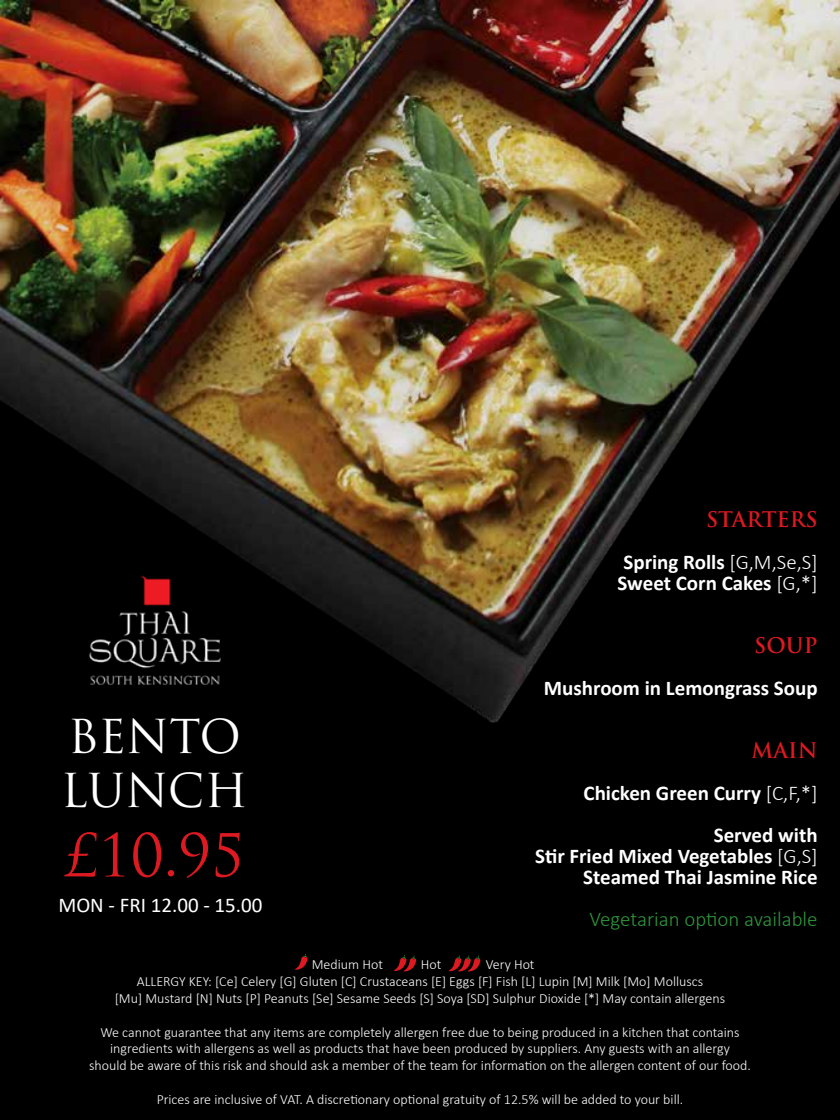
<style>
.page{position:relative;width:840px;height:1120px;background:#fff}
.page>*{position:absolute;margin:0;border:0;box-sizing:border-box;transform-origin:0 0}
.t1{font:57.75px "Trajan Pro";color:#dd1921}
.t2{font:45.5px/54.6px "Trajan Pro";letter-spacing:-.005em;color:#fff}
.t3{font:700 21px/21px "Calibri";color:#fff;text-align:right}
.t4{font:300 21px "Calibri";color:#2e953b}
.t5{font:21px "Calibri";color:#fff}
.t6{font:700 21px "Trajan Pro";color:#dd1921}
.t7{font:300 14px/16.8px "Calibri";color:#fff;text-align:center}
.s1{font-weight:300}
</style>
<div class="page">
<div style="left:1px;top:1px;width:838px;height:1118px;background:#000"></div>
<svg style="left:449px;top:955px;width:31px;height:17px"></svg>
<svg style="left:394px;top:955px;width:22px;height:17px"></svg>
<svg style="left:295px;top:954px;width:13px;height:16px"></svg>
<img style="left:0;top:0;width:840px;height:763px">
<img style="left:70px;top:560px;width:169px;height:143px">
<h3 class="t6" style="left:706px;top:506px;width:113px">STARTERS</h3>
<h3 class="t3" style="left:618px;top:551px;width:202px;text-align:left">Spring Rolls <span class="s1">[G,M,Se,S]<br></span>Sweet Corn Cakes <span class="s1">[G,*]</span></h3>
<h2 class="t2" style="left:61px;top:708px;width:189px">BENTO<br>LUNCH</h2>
<h1 class="t1" style="left:65px;top:819px;width:181px">£10.95</h1>
<h3 class="t5" style="left:58px;top:891px;width:206px">MON - FRI 12.00 - 15.00</h3>
<h3 class="t6" style="left:754px;top:632px;width:65px">SOUP</h3>
<h3 class="t3" style="left:544px;top:677px;width:275px">Mushroom in Lemongrass Soup</h3>
<h3 class="t6" style="left:751px;top:737px;width:68px">MAIN</h3>
<h3 class="t3" style="left:584px;top:772px;width:236px;line-height:42px">Chicken Green Curry <span class="s1">[C,F,*]<br></span>Served with</h3>
<h3 class="t3" style="left:535px;top:845px;width:284px">Stir Fried Mixed Vegetables <span class="s1">[G,S]<br></span>Steamed Thai Jasmine Rice</h3>
<h3 class="t4" style="left:590px;top:906px;width:230px">Vegetarian option available</h3>
<p class="t7" style="left:312px;top:956px;width:73px">Medium Hot</p>
<p class="t7" style="left:421px;top:956px;width:22px">Hot</p>
<p class="t7" style="left:486px;top:956px;width:50px">Very Hot</p>
<p class="t7" style="left:137px;top:973px;width:568px">ALLERGY KEY: [Ce] Celery [G] Gluten [C] Crustaceans [E] Eggs [F] Fish [L] Lupin [M] Milk [Mo] Molluscs</p>
<p class="t7" style="left:115px;top:990px;width:612px">[Mu] Mustard [N] Nuts [P] Peanuts [Se] Sesame Seeds [S] Soya [SD] Sulphur Dioxide [*] May contain allergens</p>
<p class="t7" style="left:89px;top:1023px;width:663px">We cannot guarantee that any items are completely allergen free due to being produced in a kitchen that contains ingredients with allergens as well as products that have been produced by suppliers. Any guests with an allergy<br>should be aware of this risk and should ask a member of the team for information on the allergen content of our food.</p>
<p class="t7" style="left:157px;top:1091px;width:528px">Prices are inclusive of VAT. A discretionary optional gratuity of 12.5% will be added to your bill.</p>
</div>
